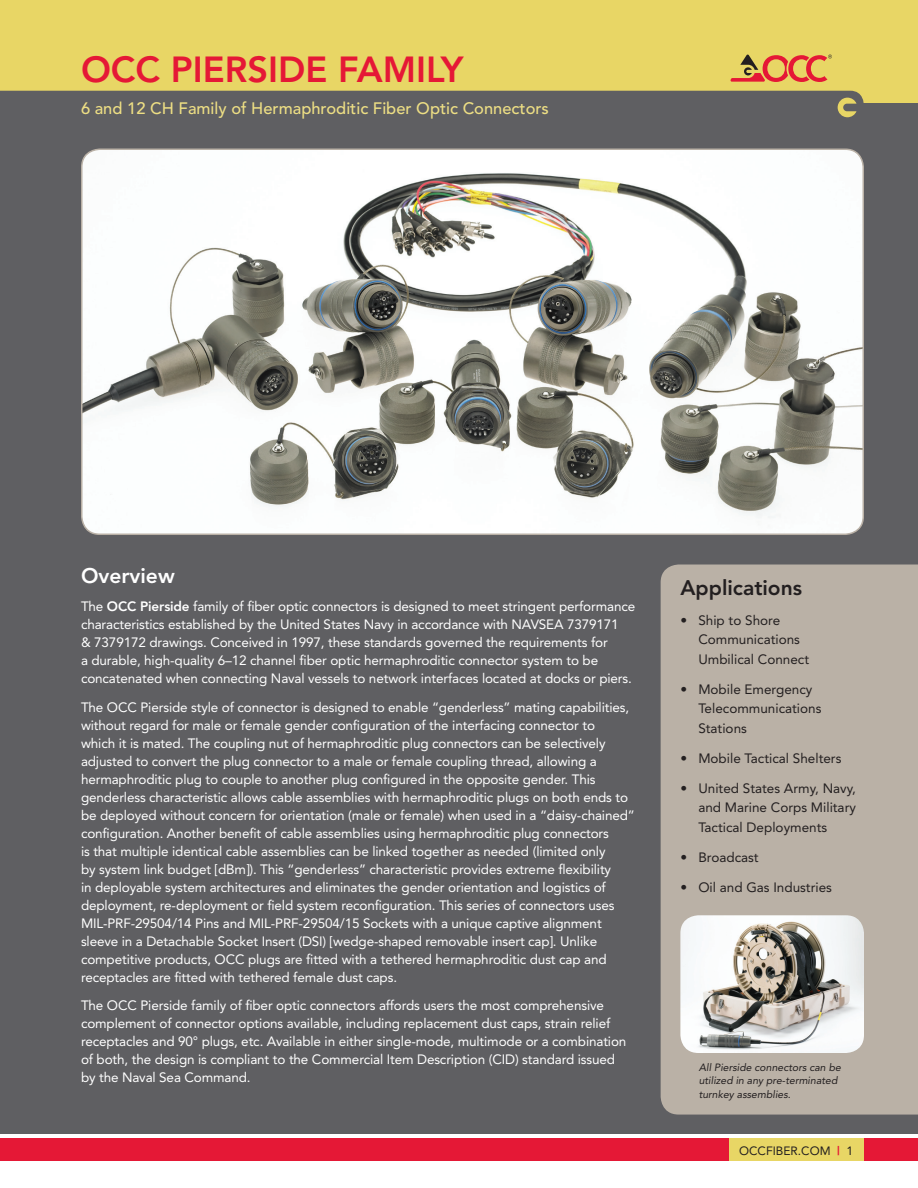
<style>
.page{position:relative;width:918px;height:1188px;background:#fff}
.page>*{position:absolute;margin:0;border:0;box-sizing:border-box;transform-origin:0 0}
.t1{font:800 36px "Avenir";color:#e51836}
.t2{font:800 21px "Avenir";color:#231f20}
.t3{font:800 21px "Avenir";color:#fff}
.t4{font:500 16.5px "Avenir";color:#edde84}
.t5{font:13.5px/18px "Avenir";letter-spacing:-.01em;color:#fff}
.t6{font:13.5px/19.5px "Avenir";color:#231f20}
.t7{font:12px "Avenir";color:#231f20}
.t8{font:italic 10.5px/13.5px "Avenir";color:#231f20}
.s1{font-weight:800}
.s2{font-weight:800;color:#e51836}
</style>
<div class="page">
<div style="left:0;top:1139px;width:918px;height:22px;background:#e51836"></div>
<div style="left:0;top:0;width:918px;height:180px;background:#e8d665"></div>
<div style="left:0;top:91px;width:918px;height:1043px;background:#5f5f62"></div>
<div style="left:854px;top:104px;width:64px;height:7px;background:#5f5f62"></div>
<svg style="left:730px;top:55px;width:102px;height:27px"></svg>
<div style="left:729px;top:1139px;width:135px;height:22px;background:#e8d665"></div>
<svg style="left:838px;top:98px;width:19px;height:19px"></svg>
<div style="left:661px;top:565px;width:257px;height:550px;background:#bab1a6"></div>
<img style="left:82px;top:149px;width:781px;height:385px">
<div style="left:81px;top:148px;width:783px;height:387px;border:2px solid #bab1a6;border-radius:18px"></div>
<img style="left:680px;top:915px;width:184px;height:138px">
<h1 class="t1" style="left:81px;top:48px;width:384px">OCC Pierside Family</h1>
<p class="t4" style="left:81px;top:99px;width:469px">6 and 12 CH Family of Hermaphroditic Fiber Optic Connectors</p>
<h2 class="t3" style="left:81px;top:563px;width:95px">Overview</h2>
<p class="t5" style="left:81px;top:598px;width:556px">The <span class="s1">OCC Pierside</span> family of fiber optic connectors is designed to meet stringent performance characteristics established by the United States Navy in accordance with NAVSEA 7379171<br>&amp; 7379172 drawings. Conceived in 1997, these standards governed the requirements for<br>a durable, high-quality 6–12 channel fiber optic hermaphroditic connector system to be concatenated when connecting Naval vessels to network interfaces located at docks or piers.</p>
<p class="t5" style="left:81px;top:698px;width:37px">The OCC</p>
<p class="t5" style="left:81px;top:698px;width:555px;text-indent:59px">Pierside style of connector is designed to enable “genderless” mating capabilities, without regard for male or female gender configuration of the interfacing connector to<br>which it is mated. The coupling nut of hermaphroditic plug connectors can be selectively adjusted to convert the plug connector to a male or female coupling thread, allowing a hermaphroditic plug to couple to another plug configured in the opposite gender. This genderless characteristic allows cable assemblies with hermaphroditic plugs on both ends to be deployed without concern for orientation (male or female) when used in a “daisy-chained” configuration. Another benefit of cable assemblies using hermaphroditic plug connectors<br>is that multiple identical cable assemblies can be linked together as needed (limited only<br>by system link budget [dBm]). This “genderless” characteristic provides extreme flexibility<br>in deployable system architectures and eliminates the gender orientation and logistics of deployment, re-deployment or field system reconfiguration. This series of connectors uses<br>MI L-PRF-29504/14 Pins and MI L-PRF-29504/15 Sockets with a unique captive alignment sleeve in a Detachable Socket I nsert (DSI) [wedge-shaped removable insert cap]. Unlike competitive products, OCC</p>
<p class="t5" style="left:81px;top:950px;width:527px;text-indent:167px">plugs are fitted with a tethered hermaphroditic dust cap and receptacles are fitted with tethered female dust caps.</p>
<p class="t5" style="left:81px;top:997px;width:37px">The OCC</p>
<p class="t5" style="left:81px;top:997px;width:547px;text-indent:59px">Pierside family of fiber optic connectors affords users the most comprehensive complement of connector options available, including replacement dust caps, strain relief receptacles and 90° plugs, etc. Available in either single-mode, multimode or a combination of both, the design is compliant to the Commercial Item Description (CI D) standard issued by the Naval Sea Command.</p>
<h2 class="t2" style="left:680px;top:575px;width:123px">Applications</h2>
<p class="t6" style="left:680px;top:610px;width:101px">• Ship to Shore</p>
<p class="t6" style="left:680px;top:630px;width:121px">Communications</p>
<p class="t6" style="left:698px;top:649px;width:112px">Umbilical Connect</p>
<p class="t6" style="left:698px;top:679px;width:125px;text-indent:-18px">• Mobile Emergency<br>Telecommunications<br>Stations</p>
<p class="t6" style="left:680px;top:748px;width:163px">• Mobile Tactical Shelters</p>
<p class="t6" style="left:698px;top:778px;width:159px;text-align:justify;text-indent:-18px">• United States Army, Navy, and Marine Corps M ilitary Tactical Deployments</p>
<p class="t6" style="left:680px;top:847px;width:80px">• Broadcast</p>
<p class="t6" style="left:680px;top:877px;width:153px">• Oil and Gas Industries</p>
<p class="t8" style="left:699px;top:1060px;width:144px">All Pierside connectors can be utilized in any pre-terminated turnkey assemblies.</p>
<p class="t7" style="left:739px;top:1144px;width:116px">occfiber.com <span class="s2">|</span> 1</p>
</div>
